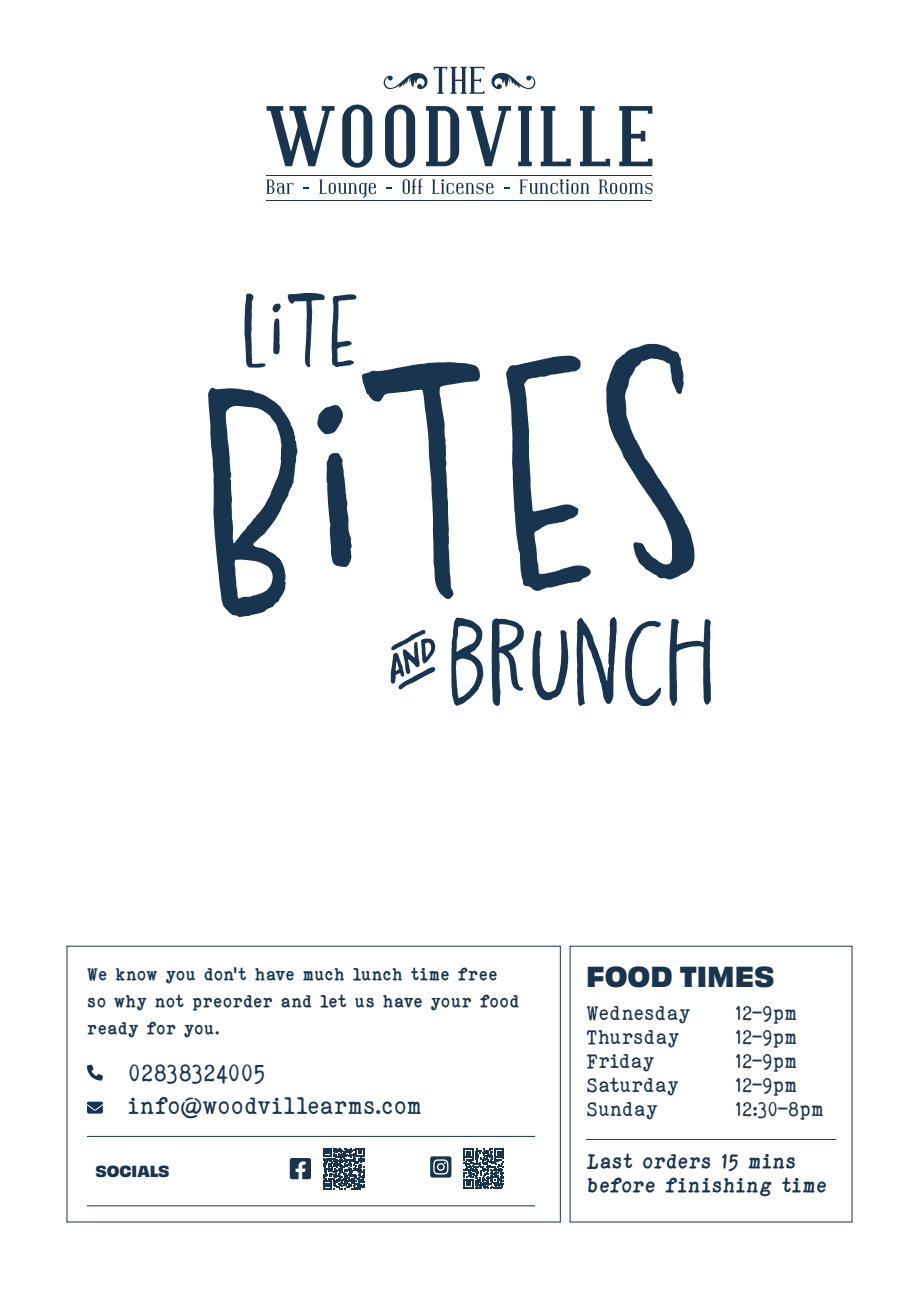
<style>
.page{position:relative;width:919px;height:1289px;background:#fff}
.page>*{position:absolute;margin:0;border:0;box-sizing:border-box;transform-origin:0 0}
.t1{font:700 27px "Obviously";color:#18344e}
.t2{font:24.75px "ELEGANTTYPEWRITER";color:#18344e}
.t3{font:21px "ELEGANTTYPEWRITER";color:#18344e}
.t4{font:700 21px/24px "ELEGANTTYPEWRITER";color:#18344e}
.t5{font:21px "ELEGANTTYPEWRITER";letter-spacing:.02em;color:#18344e}
.t6{font:700 18px/27px "ELEGANTTYPEWRITER";color:#18344e}
.t7{font:700 15px "Obviously";color:#18344e}
</style>
<div class="page">
<svg style="left:244px;top:293px;width:112px;height:51px"></svg>
<svg style="left:208px;top:344px;width:487px;height:273px"></svg>
<svg style="left:451px;top:617px;width:259px;height:89px"></svg>
<svg style="left:391px;top:630px;width:44px;height:59px"></svg>
<hr style="left:586px;top:1139px;width:250px;height:1px;background:#18344e">
<svg style="left:87px;top:1064px;width:16px;height:16px"></svg>
<svg style="left:87px;top:1101px;width:16px;height:12px"></svg>
<hr style="left:87px;top:1136px;width:448px;height:1px;background:#18344e">
<hr style="left:87px;top:1205px;width:448px;height:1px;background:#18344e">
<svg style="left:266px;top:106px;width:68px;height:60px"></svg>
<svg style="left:342px;top:105px;width:30px;height:63px"></svg>
<svg style="left:385px;top:105px;width:30px;height:63px"></svg>
<svg style="left:426px;top:106px;width:33px;height:60px"></svg>
<svg style="left:466px;top:106px;width:45px;height:60px"></svg>
<svg style="left:518px;top:106px;width:13px;height:60px"></svg>
<svg style="left:540px;top:106px;width:30px;height:60px"></svg>
<svg style="left:580px;top:106px;width:30px;height:60px"></svg>
<svg style="left:619px;top:106px;width:33px;height:60px"></svg>
<svg style="left:383px;top:67px;width:101px;height:27px"></svg>
<svg style="left:491px;top:72px;width:44px;height:18px"></svg>
<svg style="left:266px;top:179px;width:27px;height:15px"></svg>
<svg style="left:319px;top:179px;width:57px;height:19px"></svg>
<svg style="left:402px;top:178px;width:20px;height:16px"></svg>
<svg style="left:432px;top:179px;width:61px;height:15px"></svg>
<svg style="left:519px;top:179px;width:70px;height:15px"></svg>
<svg style="left:599px;top:179px;width:53px;height:15px"></svg>
<hr style="left:266px;top:175px;width:386px;height:1px;background:#18344e">
<hr style="left:266px;top:200px;width:386px;height:1px;background:#18344e">
<svg style="left:463px;top:1148px;width:41px;height:40px"></svg>
<svg style="left:323px;top:1148px;width:41px;height:41px"></svg>
<svg style="left:290px;top:1158px;width:21px;height:21px"></svg>
<svg style="left:430px;top:1156px;width:21px;height:21px"></svg>
<p class="t6" style="left:87px;top:960px;width:434px">We know you don’t have much lunch time free so why not preorder and let us have your food ready for you.</p>
<p class="t2" style="left:128px;top:1058px;width:139px">02838324005</p>
<p class="t2" style="left:128px;top:1091px;width:296px">info@woodvillearms.com</p>
<p class="t7" style="left:95px;top:1159px;width:76px">SOCIALS</p>
<p class="t1" style="left:586px;top:955px;width:190px">FOOD TIMES</p>
<p class="t5" style="left:586px;top:1000px;width:106px">Wednesday</p>
<p class="t3" style="left:735px;top:1000px;width:64px">12-9pm</p>
<p class="t3" style="left:586px;top:1024px;width:95px">Thursday</p>
<p class="t3" style="left:735px;top:1024px;width:64px">12-9pm</p>
<p class="t3" style="left:586px;top:1048px;width:70px">Friday</p>
<p class="t3" style="left:735px;top:1048px;width:64px">12-9pm</p>
<p class="t3" style="left:586px;top:1072px;width:94px">Saturday</p>
<p class="t3" style="left:735px;top:1072px;width:64px">12-9pm</p>
<p class="t3" style="left:586px;top:1096px;width:73px">Sunday</p>
<p class="t3" style="left:735px;top:1096px;width:90px">12:30-8pm</p>
<p class="t4" style="left:586px;top:1148px;width:244px">Last orders 15 mins before finishing time</p>
</div>
